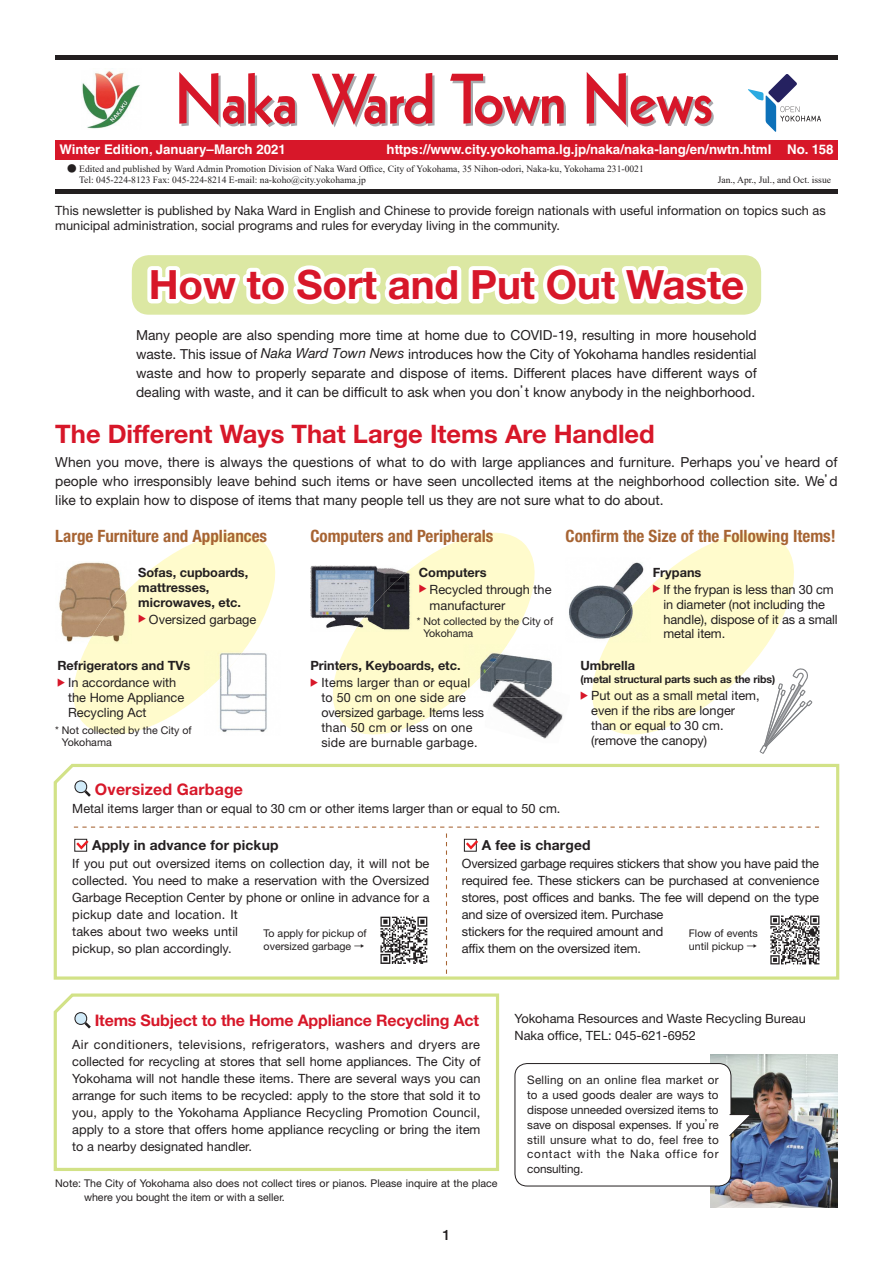
<style>
.page{position:relative;width:893px;height:1263px;background:#fff}
.page>*{position:absolute;margin:0;border:0;box-sizing:border-box;transform-origin:0 0}
.t1{font:700 40.35px "Helvetica Neue LT Std";letter-spacing:-.005em;color:#d71729}
.t2{font:700 25.5px "Helvetica Neue LT Std";color:#d71729}
.t3{font:700 condensed 16.95px "Helvetica Neue LT Std";color:#a76433}
.t4{font:700 15.9px "Helvetica Neue LT Std";letter-spacing:-.01em;color:#d71729}
.t5{font:700 15.9px "Helvetica Neue LT Std";letter-spacing:.01em;color:#d71729}
.t6{font:500 14.4px "Helvetica Neue LT Std";color:#231f20}
.t7{font:13.8px/19.2px "Helvetica Neue LT Std";color:#231f20;text-align:justify}
.t8{font:700 13.8px "Helvetica Neue LT Std";letter-spacing:.01em;color:#231f20}
.t9{font:700 13.35px "Helvetica LT Std";color:#fff}
.t10{font:12.75px/17px "Helvetica Neue LT Std";color:#231f20}
.t11{font:700 12.75px/14.9px "Helvetica Neue LT Std";color:#231f20}
.t12{font:12.75px/14.9px "Helvetica Neue LT Std";letter-spacing:.02em;color:#231f20}
.t13{font:11.7px/14.9px "Helvetica Neue LT Std";letter-spacing:.055em;color:#231f20;text-align:justify}
.t14{font:10.65px/12.8px "Helvetica Neue LT Std";color:#231f20}
.t15{font:700 10.65px "Helvetica Neue LT Std";letter-spacing:-.01em;color:#231f20}
.t16{font:9.6px/10.6px "Times New Roman";color:#231f20}
.s1{font-family:"Ryumin Pro";font-weight:300}
.s2{font-family:"Helvetica Neue LT Pro";font-style:italic}
.s3{font-family:"Gothic MB101 Pro"}
.s4{font-family:"Gothic MB101 Pro";font-weight:300;font-size:9px;color:#d71729}
.s5{font-weight:400}
.s6{font-weight:700}
</style>
<div class="page">
<svg style="left:73px;top:532px;width:203px;height:203px;fill:#fffbcc"></svg>
<svg style="left:319px;top:532px;width:216px;height:203px;fill:#fffbcc"></svg>
<svg style="left:592px;top:532px;width:202px;height:203px;fill:#fffbcc"></svg>
<svg style="left:53px;top:993px;width:447px;height:178px"></svg>
<svg style="left:73px;top:1010px;width:21px;height:21px"></svg>
<svg style="left:53px;top:763px;width:787px;height:217px"></svg>
<svg style="left:73px;top:779px;width:21px;height:20px"></svg>
<img style="left:710px;top:1054px;width:128px;height:154px">
<div style="left:132px;top:255px;width:629px;height:60px;background:#dce8a3;border-radius:17px"></div>
<svg style="left:147px;top:265px;width:601px;height:40px"></svg>
<div style="left:765px;top:910px;width:60px;height:59px;background:#fff"></div>
<img style="left:819px;top:915px;width:1px;height:50px">
<img style="left:59px;top:561px;width:73px;height:83px">
<img style="left:88px;top:586px;width:44px;height:58px">
<img style="left:204px;top:651px;width:72px;height:84px">
<img style="left:204px;top:651px;width:40px;height:42px">
<img style="left:310px;top:566px;width:102px;height:66px">
<img style="left:354px;top:567px;width:58px;height:65px">
<img style="left:470px;top:644px;width:82px;height:53px">
<img style="left:463px;top:644px;width:44px;height:49px">
<svg style="left:463px;top:678px;width:7px;height:19px"></svg>
<img style="left:569px;top:557px;width:82px;height:85px">
<img style="left:608px;top:586px;width:43px;height:56px">
<div style="left:515px;top:1063px;width:216px;height:123px;background:#fff;border-radius:12px"></div>
<div style="left:514px;top:1063px;width:217px;height:123px;border:1px solid #231f20;border-radius:12px"></div>
<svg style="left:729px;top:1114px;width:24px;height:23px"></svg>
<img style="left:495px;top:679px;width:26px;height:3px">
<img style="left:485px;top:694px;width:6px;height:41px">
<img style="left:491px;top:697px;width:72px;height:42px">
<img style="left:491px;top:682px;width:61px;height:15px">
<svg style="left:179px;top:72px;width:118px;height:56px"></svg>
<svg style="left:312px;top:73px;width:123px;height:54px"></svg>
<svg style="left:450px;top:74px;width:116px;height:52px"></svg>
<svg style="left:587px;top:72px;width:127px;height:55px"></svg>
<div style="left:55px;top:55px;width:783px;height:5px;background:#231f20"></div>
<div style="left:55px;top:140px;width:783px;height:19px;background:#d71729"></div>
<div style="left:55px;top:189px;width:783px;height:5px;background:#231f20"></div>
<img style="left:81px;top:68px;width:59px;height:61px">
<svg style="left:748px;top:74px;width:73px;height:58px"></svg>
<svg style="left:759px;top:668px;width:53px;height:86px"></svg>
<svg style="left:74px;top:826px;width:745px;height:148px"></svg>
<div style="left:374px;top:910px;width:60px;height:59px;background:#fff"></div>
<img style="left:380px;top:916px;width:48px;height:48px">
<p class="t9" style="left:60px;top:141px;width:228px">Winter Edition, January–March 2021</p>
<p class="t9" style="left:387px;top:141px;width:448px">https://www.city.yokohama.lg.jp/naka/naka-lang/en/nwtn.html No. 158</p>
<p class="t16" style="left:79px;top:163px;width:566px;text-indent:-12px"><span class="s1">●</span> Edited and published by Ward Admin Promotion Division of Naka Ward Office, City of Yokohama, 35 Nihon-odori, Naka-ku, Yokohama 231-0021<br>Tel: 045-224-8123 Fax: 045-224-8214 E-mail: na-koho@city.yokohama.jp</p>
<p class="t16" style="left:718px;top:174px;width:115px">Jan., Apr., Jul., and Oct. issue</p>
<p class="t10" style="left:55px;top:203px;width:772px;line-height:14.9px">This newsletter is published by Naka Ward in English and Chinese to provide foreign nationals with useful information on topics such as municipal administration, social programs and rules for everyday living in the community.</p>
<h1 class="t1" style="left:149px;top:260px;width:597px">How to Sort and Put Out Waste</h1>
<p class="t7" style="left:136px;top:325px;width:622px">Many people are also spending more time at home due to COVID-19, resulting in more household waste. This issue of <span class="s2">Naka Ward Town News</span> introduces how the City of Yokohama handles residential waste and how to properly separate and dispose of items. Different places have different ways of dealing with waste, and it can be difficult to ask when you don<span class="s3">’</span>t know anybody in the neighborhood.</p>
<h2 class="t2" style="left:55px;top:419px;width:601px">The Different Ways That Large Items Are Handled</h2>
<p class="t7" style="left:55px;top:452px;width:785px">When you move, there is always the questions of what to do with large appliances and furniture. Perhaps you<span class="s3">’</span>ve heard of people who irresponsibly leave behind such items or have seen uncollected items at the neighborhood collection site. We<span class="s3">’</span>d like to explain how to dispose of items that many people tell us they are not sure what to do about.</p>
<h3 class="t3" style="left:55px;top:526px;width:213px">Large Furniture and Appliances</h3>
<p class="t11" style="left:138px;top:564px;width:112px">Sofas, cupboards, mattresses, microwaves, etc.</p>
<p class="t10" style="left:136px;top:610px;width:122px"><span class="s4">▶</span>Oversized garbage</p>
<p class="t11" style="left:55px;top:657px;width:137px;line-height:17px">Refrigerators and TVs <span class="s4">▶</span><span class="s5">In accordance with</span></p>
<p class="t10" style="left:68px;top:690px;width:118px;line-height:14.9px">the Home Appliance<br>Recycling Act</p>
<p class="t14" style="left:62px;top:725px;width:131px;line-height:11.7px;text-indent:-7px">* Not collected by the City of<br>Yokohama</p>
<h3 class="t3" style="left:310px;top:526px;width:185px">Computers and Peripherals</h3>
<p class="t11" style="left:419px;top:564px;width:69px">Computers</p>
<p class="t10" style="left:417px;top:581px;width:136px"><span class="s4">▶</span> Recycled through the</p>
<p class="t10" style="left:430px;top:597px;width:77px">manufacturer</p>
<p class="t14" style="left:423px;top:615px;width:131px;line-height:11.7px;text-indent:-7px">* Not collected by the City of<br>Yokohama</p>
<p class="t11" style="left:308px;top:657px;width:163px;line-height:17px">Printers, Keyboards, etc. <span class="s4">▶</span><span class="s5">Items larger than or equal</span></p>
<p class="t12" style="left:321px;top:690px;width:164px">to 50 cm on one side are oversized garbage. Items less than 50 cm or less on one side are burnable garbage.</p>
<h3 class="t3" style="left:566px;top:526px;width:272px">Confirm the Size of the Following Items!</h3>
<p class="t10" style="left:651px;top:564px;width:185px"><span class="s6">Frypans<br></span><span class="s4">▶</span> If the frypan is less than 30 cm</p>
<p class="t10" style="left:663px;top:597px;width:176px;line-height:14.9px">in diameter (not including the handle), dispose of it as a small metal item.</p>
<p class="t11" style="left:580px;top:658px;width:56px">Umbrella</p>
<p class="t15" style="left:580px;top:673px;width:196px">(metal structural parts such as the ribs)</p>
<p class="t10" style="left:591px;top:688px;width:170px;line-height:14.9px;text-indent:-13px"><span class="s4">▶</span>Put out as a small metal item, even if the ribs are longer than or equal to 30 cm. (remove the canopy)</p>
<p class="t5" style="left:95px;top:779px;width:150px">Oversized Garbage</p>
<p class="t10" style="left:72px;top:800px;width:490px">Metal items larger than or equal to 30 cm or other items larger than or equal to 50 cm.</p>
<p class="t8" style="left:92px;top:836px;width:188px">Apply in advance for pickup</p>
<p class="t10" style="left:72px;top:855px;width:359px">If you put out oversized items on collection day, it will not be collected. You need to make a reservation with the Oversized Garbage Reception Center by phone or online in advance for a pickup date and location. It<br>takes about two weeks until<br>pickup, so plan accordingly.</p>
<p class="t8" style="left:482px;top:836px;width:110px">A fee is charged</p>
<p class="t10" style="left:462px;top:855px;width:359px">Oversized garbage requires stickers that show you have paid the required fee. These stickers can be purchased at convenience stores, post offices and banks. The fee will depend on the type and size of oversized item. Purchase<br>stickers for the required amount and<br>affix them on the oversized item.</p>
<p class="t14" style="left:264px;top:927px;width:104px">To apply for pickup of oversized garbage <span class="s3">→</span></p>
<p class="t14" style="left:689px;top:927px;width:71px">Flow of events until pickup <span class="s3">→</span></p>
<p class="t4" style="left:95px;top:1011px;width:386px">Items Subject to the Home Appliance Recycling Act</p>
<p class="t10" style="left:72px;top:1036px;width:410px;text-align:justify">Air conditioners, televisions, refrigerators, washers and dryers are collected for recycling at stores that sell home appliances. The City of Yokohama will not handle these items. There are several ways you can arrange for such items to be recycled: apply to the store that sold it to you, apply to the Yokohama Appliance Recycling Promotion Council, apply to a store that offers home appliance recycling or bring the item to a nearby designated handler.</p>
<p class="t14" style="left:84px;top:1176px;width:415px;line-height:13.8px;text-indent:-29px">Note: The City of Yokohama also does not collect tires or pianos. Please inquire at the place where you bought the item or with a seller.</p>
<p class="t6" style="left:442px;top:1226px;width:9px">1</p>
<p class="t10" style="left:514px;top:1010px;width:293px">Yokohama Resources and Waste Recycling Bureau<br>Naka office, TEL: 045-621-6952</p>
<p class="t13" style="left:527px;top:1072px;width:193px">Selling on an online flea market or to a used goods dealer are ways to dispose unneeded oversized items to save on disposal expenses. If you<span class="s3">’</span>re still unsure what to do, feel free to contact with the Naka office for consulting.</p>
</div>
